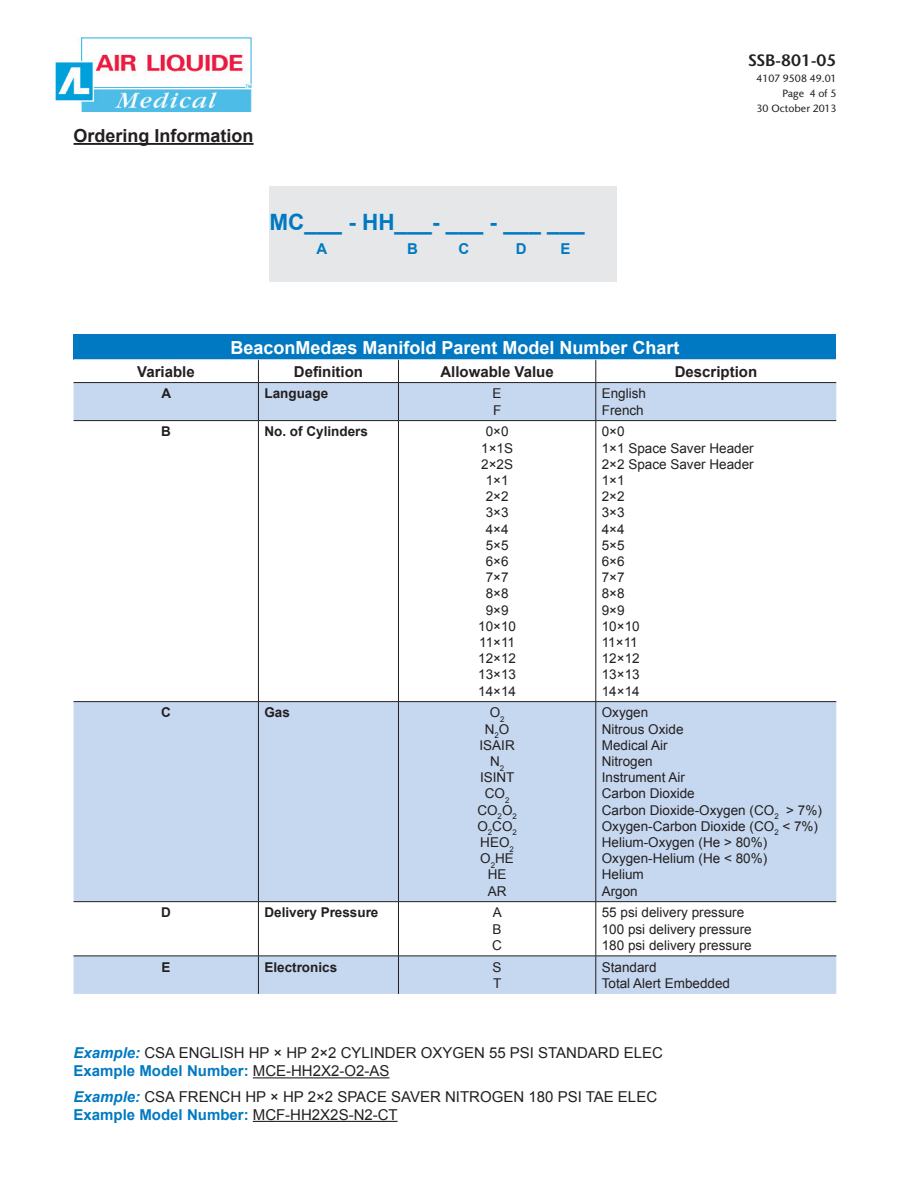
<style>
.page{position:relative;width:918px;height:1188px;background:#fff}
.page>*{position:absolute;margin:0;border:0;box-sizing:border-box;transform-origin:0 0}
.t1{font:700 22.5px "Arial";color:#0079c2}
.t2{font:700 18px "Arial";color:#fff}
.t3{font:700 18px "Arial";color:#231f20}
.t4{font:600 16.5px "Stone Humanist ITC Std";color:#231f20}
.t5{font:15px/18px "Arial";color:#231f20}
.t6{font:700 15px "Arial";color:#231f20}
.t7{font:700 15px "Arial";color:#0079c2}
.t8{font:13.5px/16.2px "Arial";color:#231f20}
.t9{font:700 13.5px "Arial";color:#231f20}
.t10{font:500 10.5px/15.3px "Stone Humanist ITC Std";color:#231f20;text-align:right}
.s1{font-weight:700;font-style:italic;color:#0079c2}
.s2{font-weight:700;color:#0079c2}
</style>
<div class="page">
<img style="left:55px;top:38px;width:197px;height:74px">
<hr style="left:74px;top:143px;width:180px;height:2px;background:#231f20">
<div style="left:74px;top:335px;width:762px;height:25px;background:#0079c2"></div>
<svg style="left:74px;top:383px;width:762px;height:611px"></svg>
<svg style="left:258px;top:360px;width:1px;height:22px"></svg>
<svg style="left:398px;top:360px;width:1px;height:22px"></svg>
<svg style="left:596px;top:360px;width:1px;height:22px"></svg>
<hr style="left:74px;top:382px;width:184px;height:1px;background:#231f20">
<hr style="left:258px;top:382px;width:140px;height:1px;background:#231f20">
<hr style="left:258px;top:383px;width:1px;height:37px;background:#231f20">
<hr style="left:398px;top:382px;width:198px;height:1px;background:#231f20">
<hr style="left:398px;top:383px;width:1px;height:37px;background:#231f20">
<hr style="left:596px;top:382px;width:240px;height:1px;background:#231f20">
<hr style="left:596px;top:383px;width:1px;height:37px;background:#231f20">
<hr style="left:74px;top:420px;width:184px;height:1px;background:#231f20">
<hr style="left:258px;top:420px;width:140px;height:1px;background:#231f20">
<hr style="left:258px;top:421px;width:1px;height:280px;background:#231f20">
<hr style="left:398px;top:420px;width:198px;height:1px;background:#231f20">
<hr style="left:398px;top:421px;width:1px;height:280px;background:#231f20">
<hr style="left:596px;top:420px;width:240px;height:1px;background:#231f20">
<hr style="left:596px;top:421px;width:1px;height:280px;background:#231f20">
<hr style="left:74px;top:701px;width:184px;height:1px;background:#231f20">
<hr style="left:258px;top:701px;width:140px;height:1px;background:#231f20">
<hr style="left:258px;top:702px;width:1px;height:199px;background:#231f20">
<hr style="left:398px;top:701px;width:198px;height:1px;background:#231f20">
<hr style="left:398px;top:702px;width:1px;height:199px;background:#231f20">
<hr style="left:596px;top:701px;width:240px;height:1px;background:#231f20">
<hr style="left:596px;top:702px;width:1px;height:199px;background:#231f20">
<hr style="left:74px;top:901px;width:184px;height:1px;background:#231f20">
<hr style="left:258px;top:901px;width:140px;height:1px;background:#231f20">
<hr style="left:258px;top:902px;width:1px;height:54px;background:#231f20">
<hr style="left:398px;top:901px;width:198px;height:1px;background:#231f20">
<hr style="left:398px;top:902px;width:1px;height:54px;background:#231f20">
<hr style="left:596px;top:901px;width:240px;height:1px;background:#231f20">
<hr style="left:596px;top:902px;width:1px;height:54px;background:#231f20">
<hr style="left:74px;top:956px;width:184px;height:1px;background:#231f20">
<hr style="left:258px;top:956px;width:140px;height:1px;background:#231f20">
<hr style="left:258px;top:956px;width:1px;height:38px;background:#231f20">
<hr style="left:398px;top:956px;width:198px;height:1px;background:#231f20">
<hr style="left:398px;top:956px;width:1px;height:38px;background:#231f20">
<hr style="left:596px;top:956px;width:240px;height:1px;background:#231f20">
<hr style="left:596px;top:956px;width:1px;height:38px;background:#231f20">
<hr style="left:74px;top:359px;width:184px;height:1px;background:#e6e7e9">
<hr style="left:258px;top:359px;width:140px;height:1px;background:#e6e7e9">
<hr style="left:398px;top:359px;width:198px;height:1px;background:#e6e7e9">
<hr style="left:596px;top:359px;width:240px;height:1px;background:#e6e7e9">
<hr style="left:253px;top:1077px;width:137px;height:1px;background:#231f20">
<hr style="left:253px;top:1121px;width:145px;height:1px;background:#231f20">
<div style="left:270px;top:186px;width:347px;height:95px;background:#e6e7e9"></div>
<h2 class="t3" style="left:74px;top:124px;width:182px">Ordering Information</h2>
<h1 class="t1" style="left:270px;top:207px;width:317px">MC___ - HH___- ___ - ___ ___</h1>
<p class="t7" style="left:317px;top:238px;width:12px">A</p>
<p class="t7" style="left:407px;top:238px;width:12px">B</p>
<p class="t7" style="left:459px;top:238px;width:12px">C</p>
<p class="t7" style="left:516px;top:238px;width:12px">D</p>
<p class="t7" style="left:561px;top:238px;width:12px">E</p>
<h2 class="t2" style="left:230px;top:335px;width:451px">BeaconMedæs Manifold Parent Model Number Chart</h2>
<p class="t4" style="left:748px;top:50px;width:90px">SSB-801-05</p>
<p class="t10" style="left:756px;top:70px;width:82px">4107 9508 49.01<br>Page 4 of 5<br>30 October 2013</p>
<p class="t6" style="left:137px;top:361px;width:59px">Variable</p>
<p class="t6" style="left:294px;top:361px;width:71px">Definition</p>
<p class="t6" style="left:440px;top:361px;width:115px">Allowable Value</p>
<p class="t6" style="left:675px;top:361px;width:84px">Description</p>
<p class="t9" style="left:161px;top:385px;width:11px">A</p>
<p class="t9" style="left:264px;top:385px;width:65px">Language</p>
<p class="t8" style="left:493px;top:386px;width:11px">E<br>F</p>
<p class="t8" style="left:602px;top:386px;width:46px">English<br>French</p>
<p class="t9" style="left:161px;top:423px;width:11px">B</p>
<p class="t9" style="left:264px;top:423px;width:105px">No. of Cylinders</p>
<p class="t8" style="left:478px;top:424px;width:39px;text-align:center">0×0<br>1×1S<br>2×2S<br>1×1<br>2×2<br>3×3<br>4×4<br>5×5<br>6×6<br>7×7<br>8×8<br>9×9<br>10×10<br>11×11<br>12×12<br>13×13<br>14×14</p>
<p class="t8" style="left:602px;top:424px;width:153px">0×0<br>1×1 Space Saver Header<br>2×2 Space Saver Header<br>1×1<br>2×2<br>3×3<br>4×4<br>5×5<br>6×6<br>7×7<br>8×8<br>9×9<br>10×10<br>11×11<br>12×12<br>13×13<br>14×14</p>
<p class="t9" style="left:161px;top:704px;width:11px">C</p>
<p class="t9" style="left:264px;top:704px;width:27px">Gas</p>
<p class="t8" style="left:477px;top:705px;width:41px;text-align:center">O<sub>2<br></sub>N<sub>2</sub>O<br>ISAIR<br>N<sub>2<br></sub>ISINT<br>CO<sub>2<br></sub>CO<sub>2</sub>O<sub>2<br></sub>O<sub>2</sub>CO<sub>2<br></sub>HEO<sub>2<br></sub>O<sub>2</sub>HE<br>HE<br>AR</p>
<p class="t8" style="left:602px;top:705px;width:222px">Oxygen<br>Nitrous Oxide<br>Medical Air<br>Nitrogen<br>Instrument Air<br>Carbon Dioxide<br>Carbon Dioxide-Oxygen (CO<sub>2</sub> &gt; 7%)<br>Oxygen-Carbon Dioxide (CO<sub>2</sub> &lt; 7%)<br>Helium-Oxygen (He &gt; 80%)<br>Oxygen-Helium (He &lt; 80%)<br>Helium<br>Argon</p>
<p class="t9" style="left:161px;top:904px;width:11px">D</p>
<p class="t9" style="left:264px;top:904px;width:116px">Delivery Pressure</p>
<p class="t8" style="left:492px;top:905px;width:11px;text-align:justify">A B C</p>
<p class="t8" style="left:602px;top:905px;width:152px">55 psi delivery pressure<br>100 psi delivery pressure<br>180 psi delivery pressure</p>
<p class="t9" style="left:161px;top:958px;width:11px">E</p>
<p class="t9" style="left:264px;top:958px;width:74px">Electronics</p>
<p class="t8" style="left:493px;top:959px;width:11px">S<br>T</p>
<p class="t8" style="left:602px;top:959px;width:130px">Standard<br>Total Alert Embedded</p>
<p class="t5" style="left:74px;top:1044px;width:591px"><span class="s1">Example:</span> CSA ENGLISH HP × HP 2×2 CYLINDER OXYGEN 55 PSI STANDARD ELEC<br><span class="s2">Example Model Number:</span> MCE-HH2X2-O2-AS</p>
<p class="t5" style="left:74px;top:1088px;width:585px"><span class="s1">Example:</span> CSA FRENCH HP × HP 2×2 SPACE SAVER NITROGEN 180 PSI TAE ELEC<br><span class="s2">Example Model Number:</span> MCF-HH2X2S-N2-CT</p>
</div>
